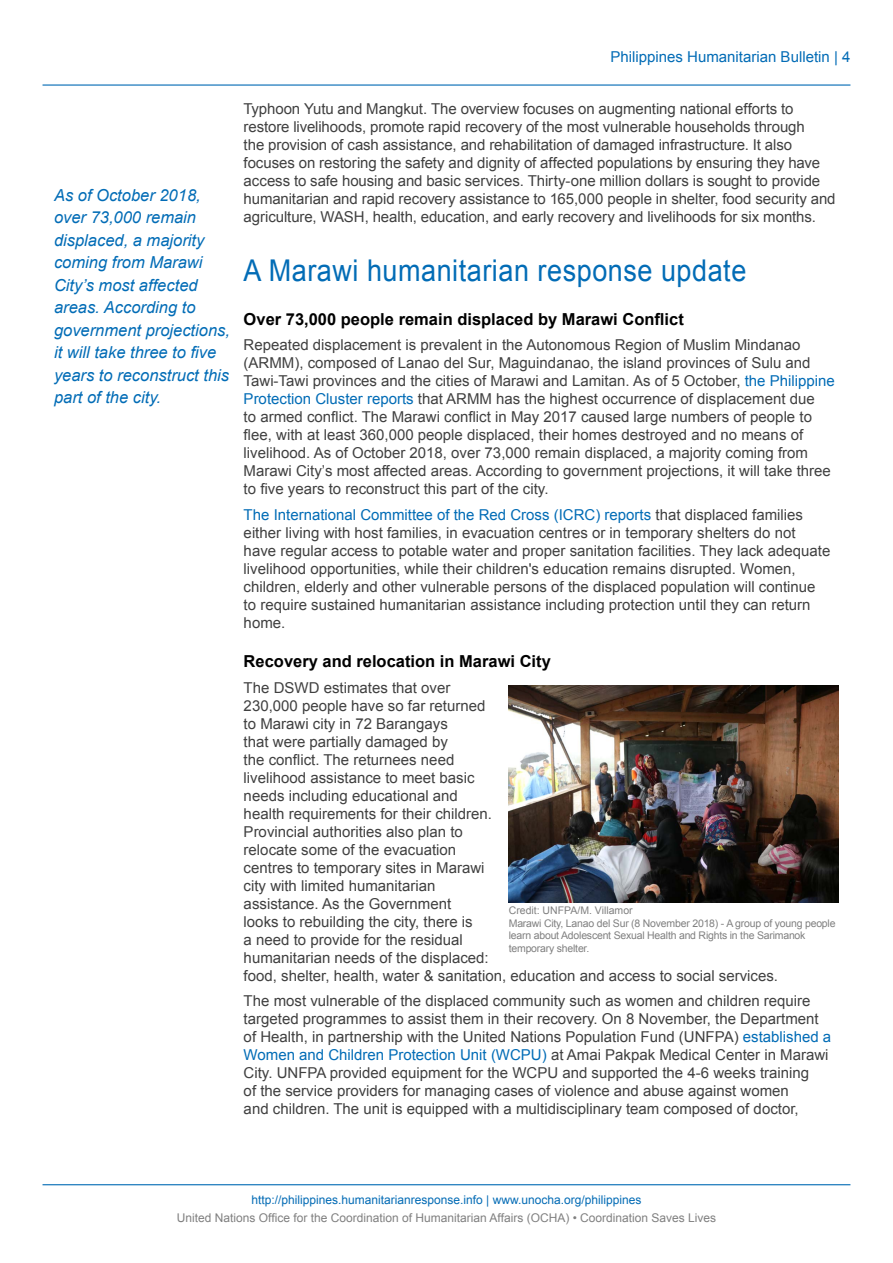
<style>
.page{position:relative;width:893px;height:1263px;background:#fff}
.page>*{position:absolute;margin:0;border:0;box-sizing:border-box;transform-origin:0 0}
.t1{font:30px "Arial";letter-spacing:.02em;color:#026cb6;scale:.9 1}
.t2{font:italic 16.5px/22.5px "Arial";color:#026cb6}
.t3{font:700 16.5px "Arial";color:#000}
.t4{font:15px/18px "Arial";color:#404040}
.t5{font:15px "Arial";color:#036cb6}
.t6{font:12px "Arial";color:#808080}
.t7{font:12px "Arial";color:#036bb5}
.t8{font:10.5px/12.6px "Arial";letter-spacing:-.02em;color:#808080}
.s1{color:#026cb6}
</style>
<div class="page">
<hr style="left:43px;top:1184px;width:807px;height:1px;background:#036bb5">
<hr style="left:43px;top:84px;width:807px;height:2px;background:#036bb5">
<img style="left:509px;top:685px;width:330px;height:217px">
<p class="t5" style="left:611px;top:47px;width:241px">Philippines Humanitarian Bulletin | 4</p>
<p class="t2" style="left:54px;top:184px;width:178px">As of October 2018, over 73,000 remain displaced, a majority coming from Marawi<br>City’s most affected areas. According to government projections, it will take three to five years to reconstruct this part of the city.</p>
<p class="t4" style="left:244px;top:100px;width:593px">Typhoon Yutu and Mangkut. The overview focuses on augmenting national efforts to restore livelihoods, promote rapid recovery of the most vulnerable households through<br>the provision of cash assistance, and rehabilitation of damaged infrastructure. It also focuses on restoring the safety and dignity of affected populations by ensuring they have access to safe housing and basic services. Thirty-one million dollars is sought to provide humanitarian and rapid recovery assistance to 165,000 people in shelter, food security and agriculture, WASH, health, education, and early recovery and livelihoods for six months.</p>
<h1 class="t1" style="left:244px;top:251px;width:560px">A Marawi humanitarian response update</h1>
<p class="t3" style="left:244px;top:308px;width:442px">Over 73,000 people remain displaced by Marawi Conflict</p>
<p class="t4" style="left:244px;top:336px;width:593px">Repeated displacement is prevalent in the Autonomous Region of Muslim Mindanao (ARMM), composed of Lanao del Sur, Maguindanao, the island provinces of Sulu and Tawi-Tawi provinces and the cities of Marawi and Lamitan. As of 5 October, <span class="s1">the Philippine Protection Cluster reports</span> that ARMM has the highest occurrence of displacement due<br>to armed conflict. The Marawi conflict in May 2017 caused large numbers of people to flee, with at least 360,000 people displaced, their homes destroyed and no means of livelihood. As of October 2018, over 73,000 remain displaced, a majority coming from Marawi City’s most affected areas. According to government projections, it will take three to five years to reconstruct this part of the city.</p>
<p class="t4" style="left:244px;top:506px;width:588px"><span class="s1">The International Committee of the Red Cross (ICRC) reports</span> that displaced families either living with host families, in evacuation centres or in temporary shelters do not have regular access to potable water and proper sanitation facilities. They lack adequate livelihood opportunities, while their children's education remains disrupted. Women, children, elderly and other vulnerable persons of the displaced population will continue to require sustained humanitarian assistance including protection until they can return home.</p>
<p class="t3" style="left:244px;top:650px;width:309px">Recovery and relocation in Marawi City</p>
<p class="t4" style="left:244px;top:678px;width:536px">The DSWD estimates that over<br>230,000 people have so far returned<br>to Marawi city in 72 Barangays<br>that were partially damaged by<br>the conflict. The returnees need<br>livelihood assistance to meet basic<br>needs including educational and<br>health requirements for their children.<br>Provincial authorities also plan to<br>relocate some of the evacuation<br>centres to temporary sites in Marawi<br>city with limited humanitarian<br>assistance. As the Government<br>looks to rebuilding the city, there is<br>a need to provide for the residual<br>humanitarian needs of the displaced:<br>food, shelter, health, water &amp; sanitation, education and access to social services.</p>
<p class="t4" style="left:244px;top:992px;width:589px">The most vulnerable of the displaced community such as women and children require targeted programmes to assist them in their recovery. On 8 November, the Department of Health, in partnership with the United Nations Population Fund (UNFPA) <span class="s1">established a Women and Children Protection Unit (WCPU)</span> at Amai Pakpak Medical Center in Marawi City. UNFPA provided equipment for the WCPU and supported the 4-6 weeks training<br>of the service providers for managing cases of violence and abuse against women<br>and children. The unit is equipped with a multidisciplinary team composed of doctor,</p>
<p class="t8" style="left:509px;top:904px;width:328px">Credit: UNFPA/M. Villamor<br>Marawi City, Lanao del Sur (8 November 2018) - A group of young people learn about Adolescent Sexual Health and Rights in the Sarimanok temporary shelter.</p>
<p class="t7" style="left:251px;top:1191px;width:391px">http://philippines.humanitarianresponse.info | www.unocha.org/philippines</p>
<p class="t6" style="left:177px;top:1209px;width:541px">United Nations Office for the Coordination of Humanitarian Affairs (OCHA) • Coordination Saves Lives</p>
</div>
